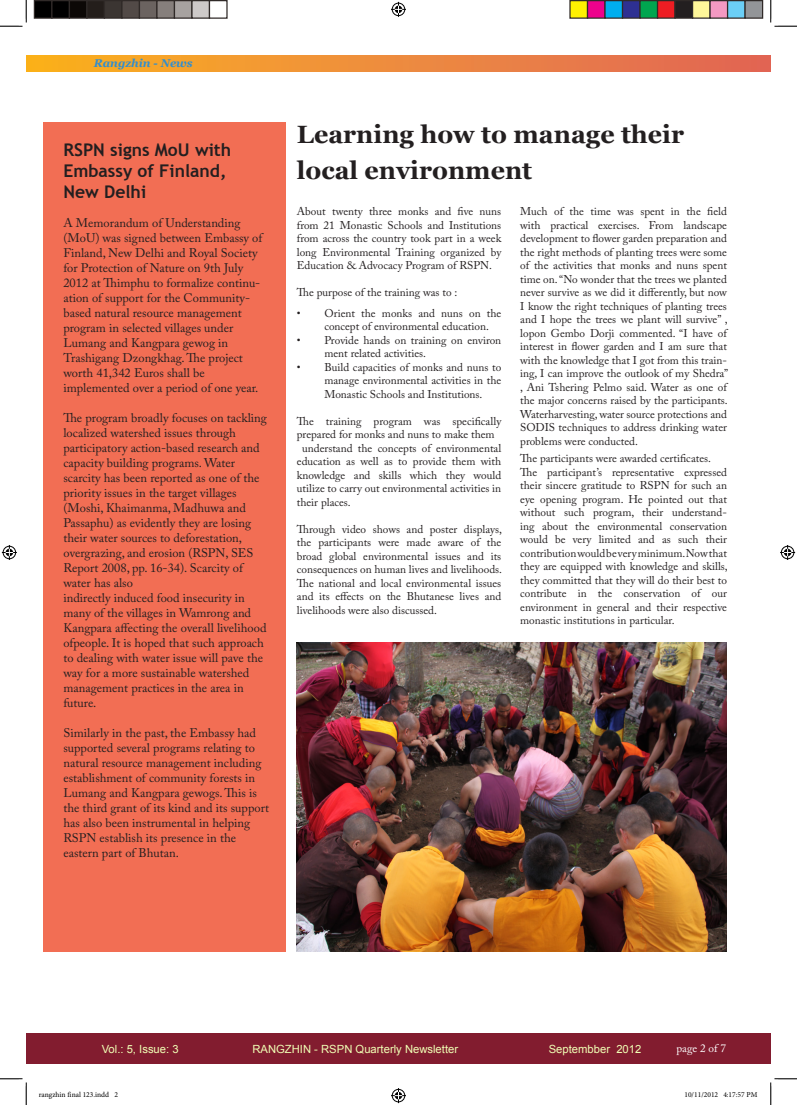
<style>
.page{position:relative;width:797px;height:1105px;background:#fff}
.page>*{position:absolute;margin:0;border:0;box-sizing:border-box;transform-origin:0 0}
.t1{font:700 25px "Georgia";color:#231f20}
.t2{font:700 17.5px "Trebuchet MS";color:#231f20}
.t3{font:12.5px/15px "Adobe Caslon Pro";color:#231f20}
.t4{font:11.25px/13.5px "Adobe Caslon Pro";color:#231f20;text-align:justify}
.t5{font:11.25px "Arial";color:#f0ffb5}
.t6{font:italic 700 11.25px "Georgia";color:#328ecd}
.t7{font:11.25px "Adobe Caslon Pro";color:#fff}
.t8{font:7.5px "Minion Pro";color:#000}
</style>
<div class="page">
<div style="left:26px;top:1033px;width:744px;height:31px;background:#821c2f"></div>
<div style="left:26px;top:55px;width:744px;height:16px;background:linear-gradient(to right,#fbb21f,#e16558)"></div>
<div style="left:43px;top:122px;width:243px;height:829px;background:#f26e54"></div>
<img style="left:297px;top:643px;width:430px;height:308px">
<svg style="left:0;top:0;width:27px;height:27px"></svg>
<svg style="left:0;top:1078px;width:27px;height:27px"></svg>
<svg style="left:770px;top:0;width:27px;height:27px"></svg>
<svg style="left:770px;top:1078px;width:27px;height:27px"></svg>
<svg style="left:391px;top:2px;width:15px;height:15px"></svg>
<svg style="left:391px;top:1088px;width:15px;height:15px"></svg>
<svg style="left:2px;top:545px;width:15px;height:15px"></svg>
<svg style="left:780px;top:545px;width:15px;height:15px"></svg>
<div style="left:34px;top:1px;width:18px;height:17px;background:#000"></div>
<div style="left:34px;top:0;width:18px;height:19px;border:1px solid #302a28"></div>
<div style="left:52px;top:1px;width:17px;height:17px;background:#000"></div>
<div style="left:51px;top:0;width:19px;height:19px;border:1px solid #302a28"></div>
<div style="left:69px;top:1px;width:18px;height:17px;background:#0c0806"></div>
<div style="left:69px;top:0;width:19px;height:19px;border:1px solid #302a28"></div>
<div style="left:87px;top:1px;width:17px;height:17px;background:#241e1b"></div>
<div style="left:86px;top:0;width:19px;height:19px;border:1px solid #302a28"></div>
<div style="left:104px;top:1px;width:18px;height:17px;background:#3b3532"></div>
<div style="left:104px;top:0;width:18px;height:19px;border:1px solid #302a28"></div>
<div style="left:122px;top:1px;width:17px;height:17px;background:#524a47"></div>
<div style="left:121px;top:0;width:19px;height:19px;border:1px solid #302a28"></div>
<div style="left:139px;top:1px;width:18px;height:17px;background:#6b6360"></div>
<div style="left:139px;top:0;width:19px;height:19px;border:1px solid #302a28"></div>
<div style="left:157px;top:1px;width:17px;height:17px;background:#867f7c"></div>
<div style="left:156px;top:0;width:19px;height:19px;border:1px solid #302a28"></div>
<div style="left:174px;top:1px;width:18px;height:17px;background:#a7a2a0"></div>
<div style="left:174px;top:0;width:18px;height:19px;border:1px solid #302a28"></div>
<div style="left:192px;top:1px;width:17px;height:17px;background:#cdc9c8"></div>
<div style="left:191px;top:0;width:19px;height:19px;border:1px solid #302a28"></div>
<div style="left:209px;top:0;width:19px;height:19px;border:1px solid #302a28"></div>
<div style="left:570px;top:1px;width:17px;height:17px;background:#fff101"></div>
<div style="left:569px;top:0;width:19px;height:19px;border:1px solid #302a28"></div>
<div style="left:587px;top:1px;width:18px;height:17px;background:#ed028c"></div>
<div style="left:587px;top:0;width:18px;height:19px;border:1px solid #302a28"></div>
<div style="left:605px;top:1px;width:17px;height:17px;background:#00aeef"></div>
<div style="left:604px;top:0;width:19px;height:19px;border:1px solid #302a28"></div>
<div style="left:622px;top:1px;width:18px;height:17px;background:#2e3092"></div>
<div style="left:622px;top:0;width:18px;height:19px;border:1px solid #302a28"></div>
<div style="left:640px;top:1px;width:17px;height:17px;background:#00a54f"></div>
<div style="left:639px;top:0;width:19px;height:19px;border:1px solid #302a28"></div>
<div style="left:657px;top:1px;width:18px;height:17px;background:#ee1d23"></div>
<div style="left:657px;top:0;width:18px;height:19px;border:1px solid #302a28"></div>
<div style="left:675px;top:1px;width:17px;height:17px;background:#231f20"></div>
<div style="left:674px;top:0;width:19px;height:19px;border:1px solid #302a28"></div>
<div style="left:692px;top:1px;width:18px;height:17px;background:#fff79a"></div>
<div style="left:692px;top:0;width:18px;height:19px;border:1px solid #302a28"></div>
<div style="left:710px;top:1px;width:17px;height:17px;background:#f499c2"></div>
<div style="left:709px;top:0;width:19px;height:19px;border:1px solid #302a28"></div>
<div style="left:727px;top:1px;width:18px;height:17px;background:#6bcff6"></div>
<div style="left:727px;top:0;width:18px;height:19px;border:1px solid #302a28"></div>
<div style="left:745px;top:1px;width:17px;height:17px;background:#939598"></div>
<div style="left:744px;top:0;width:19px;height:19px;border:1px solid #302a28"></div>
<p class="t6" style="left:94px;top:56px;width:100px">Rangzhin - News</p>
<p class="t2" style="left:63px;top:139px;width:169px">RSPN signs MoU with</p>
<p class="t2" style="left:63px;top:160px;width:164px">Embassy of Finland,</p>
<p class="t2" style="left:63px;top:181px;width:84px">New Delhi</p>
<p class="t3" style="left:63px;top:215px;width:200px">A Memorandum of Understanding (MoU) was signed between Embassy of Finland, New Delhi and Royal Society for Protection of Nature on 9th July 2012 at Thimphu to formalize continu&shy;ation of support for the Community&shy;based natural resource management program in selected villages under Lumang and Kangpara gewog in Trashigang Dzongkhag. The project worth 41,342 Euros shall be implemented over a period of one year.</p>
<p class="t3" style="left:63px;top:410px;width:205px">The program broadly focuses on tackling localized watershed issues through participatory action-based research and capacity building programs. Water scarcity has been reported as one of the priority issues in the target villages (Moshi, Khaimanma, Madhuwa and Passaphu) as evidently they are losing their water sources to deforestation, overgrazing, and erosion (RSPN, SES Report 2008, pp. 16-34). Scarcity of water has also<br>indirectly induced food insecurity in many of the villages in Wamrong and Kangpara affecting the overall livelihood ofpeople. It is hoped that such approach to dealing with water issue will pave the way for a more sustainable watershed management practices in the area in future.</p>
<p class="t3" style="left:63px;top:725px;width:207px">Similarly in the past, the Embassy had supported several programs relating to natural resource management including establishment of community forests in Lumang and Kangpara gewogs. This is the third grant of its kind and its support has also been instrumental in helping RSPN establish its presence in the eastern part of Bhutan.</p>
<p class="t1" style="left:297px;top:118px;width:389px">Learning how to manage their</p>
<p class="t1" style="left:297px;top:154px;width:237px">local environment</p>
<p class="t4" style="left:297px;top:205px;width:206px">About twenty three monks and five nuns from 21 Monastic Schools and Institutions from across the country took part in a week long Environmental Training organized by Education &amp; Advocacy Program of RSPN.</p>
<p class="t4" style="left:297px;top:286px;width:162px">The purpose of the training was to :</p>
<p class="t4" style="left:324px;top:306px;width:178px;text-indent:-28px">• Orient the monks and nuns on the concept of environmental education.</p>
<p class="t4" style="left:324px;top:333px;width:178px;text-indent:-28px">• Provide hands on training on environ ment related activities.</p>
<p class="t4" style="left:324px;top:360px;width:178px;text-indent:-28px">• Build capacities of monks and nuns to manage environmental activities in the Monastic Schools and Institutions.</p>
<p class="t4" style="left:297px;top:414px;width:206px">The training program was specifically prepared for monks and nuns to make them</p>
<p class="t4" style="left:297px;top:441px;width:206px;text-indent:5px">understand the concepts of environmental education as well as to provide them with knowledge and skills which they would utilize to carry out environmental activities in their places.</p>
<p class="t4" style="left:297px;top:522px;width:207px">Through video shows and poster displays, the participants were made aware of the broad global environmental issues and its consequences on human lives and livelihoods.<br>The national and local environmental issues and its effects on the Bhutanese lives and livelihoods were also discussed.</p>
<p class="t4" style="left:520px;top:205px;width:209px">Much of the time was spent in the field with practical exercises. From landscape development to flower garden preparation and the right methods of planting trees were some of the activities that monks and nuns spent time on. “No wonder that the trees we planted never survive as we did it differently, but now I know the right techniques of planting trees and I hope the trees we plant will survive” , lopon Gembo Dorji commented. “I have of interest in flower garden and I am sure that with the knowledge that I got from this train&shy;ing, I can improve the outlook of my Shedra” , Ani Tshering Pelmo said. Water as one of the major concerns raised by the participants.<br>Waterharvesting, water source protections and SODIS techniques to address drinking water problems were conducted.</p>
<p class="t4" style="left:520px;top:452px;width:192px">The participants were awarded certificates.</p>
<p class="t4" style="left:520px;top:465px;width:209px">The participant’s representative expressed their sincere gratitude to RSPN for such an eye opening program. He pointed out that without such program, their understand&shy;ing about the environmental conservation would be very limited and as such their contribution would be very minimum. Now that they are equipped with knowledge and skills, they committed that they will do their best to contribute in the conservation of our environment in general and their respective monastic institutions in particular.</p>
<p class="t5" style="left:102px;top:1041px;width:78px">Vol.: 5, Issue: 3</p>
<p class="t5" style="left:252px;top:1041px;width:207px">RANGZHIN - RSPN Quarterly Newsletter</p>
<p class="t5" style="left:549px;top:1041px;width:94px">Septembber 2012</p>
<p class="t7" style="left:676px;top:1041px;width:51px">page 2 of 7</p>
<p class="t8" style="left:39px;top:1090px;width:81px">rangzhin final 123.indd 2</p>
<p class="t8" style="left:684px;top:1090px;width:74px">10/11/2012 4:17:57 PM</p>
</div>
